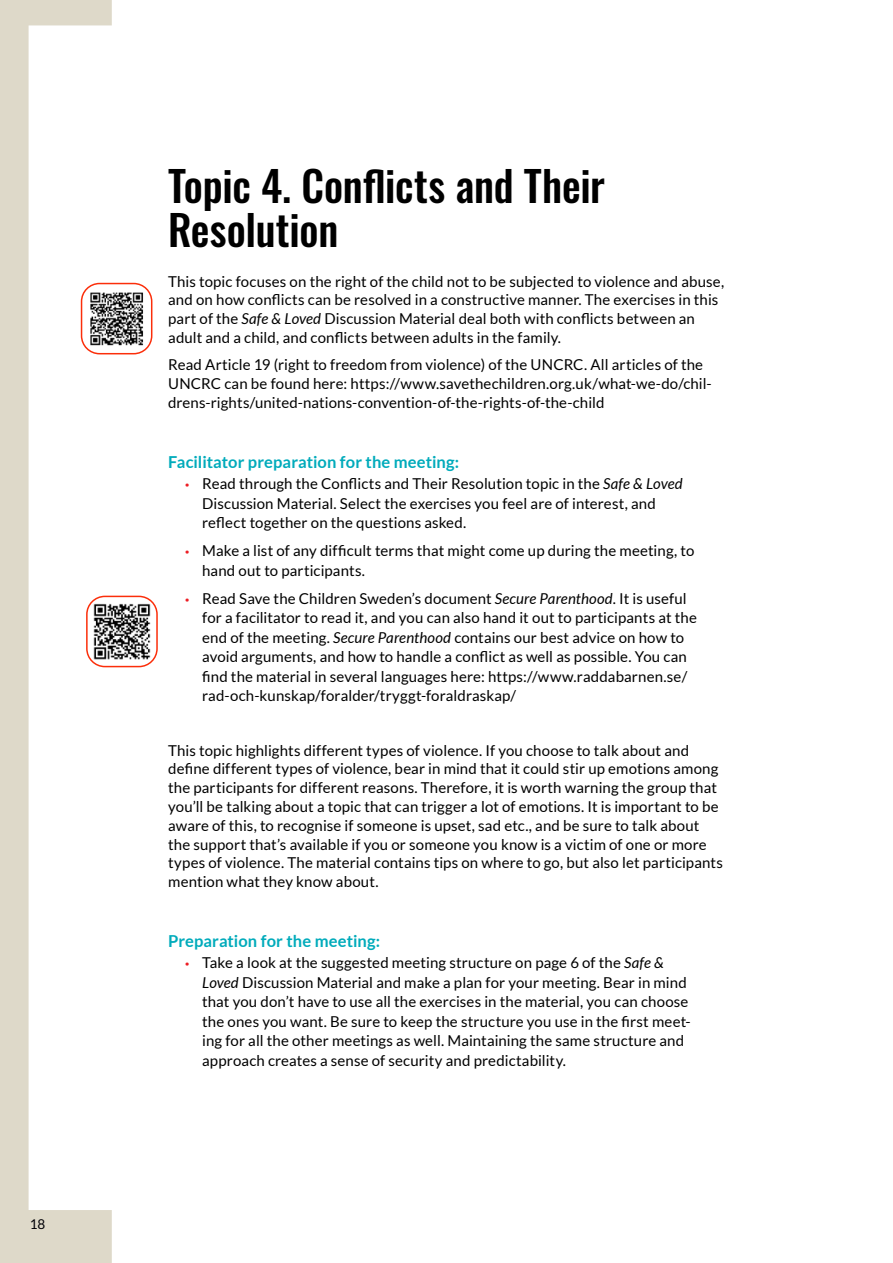
<style>
.page{position:relative;width:893px;height:1263px;background:#fff}
.page>*{position:absolute;margin:0;border:0;box-sizing:border-box;transform-origin:0 0}
.t1{font:500 42px/43.5px "Oswald";letter-spacing:-.005em;color:#000}
.t2{font:700 16.5px "Lato";letter-spacing:.005em;color:#00abbb}
.t3{font:15px/19.5px "Lato";letter-spacing:.01em;color:#000}
.t4{font:13.5px "Lato";color:#000006}
.s1{font-style:italic}
.s2{font-family:"Myriad Pro";color:#ed1d24}
</style>
<div class="page">
<svg style="left:0;top:0;width:112px;height:1263px"></svg>
<img style="left:82px;top:284px;width:70px;height:70px">
<div style="left:81px;top:283px;width:71px;height:71px;border:2px solid #fb2e0a;border-radius:18px"></div>
<img style="left:87px;top:596px;width:68px;height:70px">
<div style="left:86px;top:596px;width:72px;height:71px;border:2px solid #fb2e0a;border-radius:18px"></div>
<p class="t4" style="left:30px;top:1216px;width:17px">18</p>
<h1 class="t1" style="left:168px;top:167px;width:438px">Topic 4. Conflicts and Their<br>Resolution</h1>
<p class="t3" style="left:168px;top:272px;width:558px;line-height:18.8px">This topic focuses on the right of the child not to be subjected to violence and abuse, and on how conflicts can be resolved in a constructive manner. The exercises in this part of the <span class="s1">Safe &amp; Loved</span> Discussion Material deal both with conflicts between an adult and a child, and conflicts between adults in the family.</p>
<p class="t3" style="left:168px;top:355px;width:545px;line-height:18.8px">Read Article 19 (right to freedom from violence) of the UNCRC. All articles of the<br>UNCRC can be found here: https://www.savethechildren.org.uk/what-we-do/chil&shy;drens-rights/united-nations-convention-of-the-rights-of-the-child</p>
<p class="t2" style="left:168px;top:452px;width:293px">Facilitator preparation for the meeting:</p>
<p class="t3" style="left:202px;top:474px;width:482px;text-indent:-17px"><span class="s2">•</span> Read through the Conflicts and Their Resolution topic in the <span class="s1">Safe &amp; Loved<br></span>Discussion Material. Select the exercises you feel are of interest, and reflect together on the questions asked.</p>
<p class="t3" style="left:202px;top:541px;width:494px;text-indent:-17px"><span class="s2">•</span> Make a list of any difficult terms that might come up during the meeting, to hand out to participants.</p>
<p class="t3" style="left:202px;top:588px;width:496px;text-indent:-17px"><span class="s2">•</span> Read Save the Children Sweden’s document <span class="s1">Secure Parenthood</span>. It is useful for a facilitator to read it, and you can also hand it out to participants at the end of the meeting. <span class="s1">Secure Parenthood</span> contains our best advice on how to avoid arguments, and how to handle a conflict as well as possible. You can find the material in several languages here: https://www.raddabarnen.se/ rad-och-kunskap/foralder/tryggt-foraldraskap/</p>
<p class="t3" style="left:168px;top:741px;width:556px;line-height:18.8px">This topic highlights different types of violence. If you choose to talk about and define different types of violence, bear in mind that it could stir up emotions among the participants for different reasons. Therefore, it is worth warning the group that you’ll be talking about a topic that can trigger a lot of emotions. It is important to be aware of this, to recognise if someone is upset, sad etc., and be sure to talk about the support that’s available if you or someone you know is a victim of one or more types of violence. The material contains tips on where to go, but also let participants mention what they know about.</p>
<p class="t2" style="left:168px;top:931px;width:214px">Preparation for the meeting:</p>
<p class="t3" style="left:202px;top:953px;width:490px;text-indent:-17px"><span class="s2">•</span> Take a look at the suggested meeting structure on page 6 of the <span class="s1">Safe &amp; Loved</span> Discussion Material and make a plan for your meeting. Bear in mind that you don’t have to use all the exercises in the material, you can choose the ones you want. Be sure to keep the structure you use in the first meet&shy;ing for all the other meetings as well. Maintaining the same structure and approach creates a sense of security and predictability.</p>
</div>
